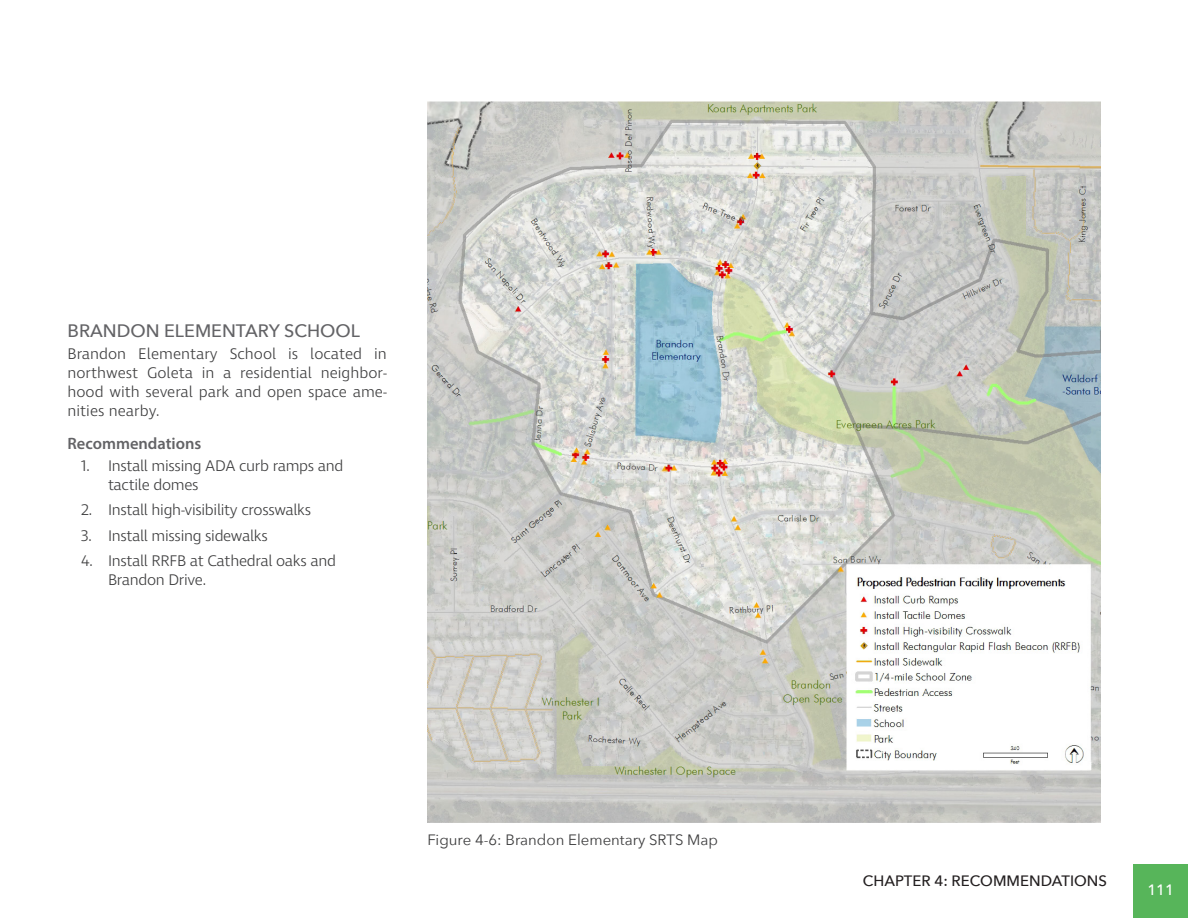
<style>
.page{position:relative;width:1188px;height:918px;background:#fff}
.page>*{position:absolute;margin:0;border:0;box-sizing:border-box;transform-origin:0 0}
._12_Subheader{font:500 18px "Avenir Next";color:#636366}
._12_Sub-Subheader{font:600 16.5px "Myriad Pro";color:#636366}
._12_Body_Text{font:300 15.75px/18.9px "Ingra";letter-spacing:-.02em;color:#3e3e3f}
.t1{font:15px "Avenir Next";color:#3e3e3f}
.t2{font:500 15px "Avenir Next";color:#231f20}
.t3{font:500 15px "Avenir Next";color:#fff}
</style>
<div class="page">
<div style="left:1134px;top:864px;width:54px;height:54px;background:#57b55a"></div>
<img style="left:428px;top:101px;width:672px;height:722px">
<p class="_12_Subheader" style="left:68px;top:316px;width:294px">BRANDON ELEMENTARY SCHOOL</p>
<p class="_12_Body_Text" style="left:68px;top:345px;width:321px;text-align:justify">Brandon Elementary School is located in northwest Goleta in a residential neighbor&shy;hood with several park and open space ame&shy;nities nearby.</p>
<p class="_12_Sub-Subheader" style="left:68px;top:433px;width:135px">Recommendations</p>
<p class="_12_Body_Text" style="left:108px;top:457px;width:237px;text-indent:-27px">1. Install missing ADA curb ramps and tactile domes</p>
<p class="_12_Body_Text" style="left:81px;top:501px;width:232px">2. Install high-visibility crosswalks</p>
<p class="_12_Body_Text" style="left:81px;top:527px;width:188px">3. Install missing sidewalks</p>
<p class="_12_Body_Text" style="left:108px;top:553px;width:230px;text-indent:-27px">4. Install RRFB at Cathedral oaks and<br>Brandon Drive.</p>
<p class="t1" style="left:428px;top:827px;width:292px">Figure 4-6: Brandon Elementary SRTS Map</p>
<p class="t2" style="left:863px;top:868px;width:246px">CHAPTER 4: RECOMMENDATIONS</p>
<p class="t3" style="left:1147px;top:877px;width:28px">111</p>
</div>
